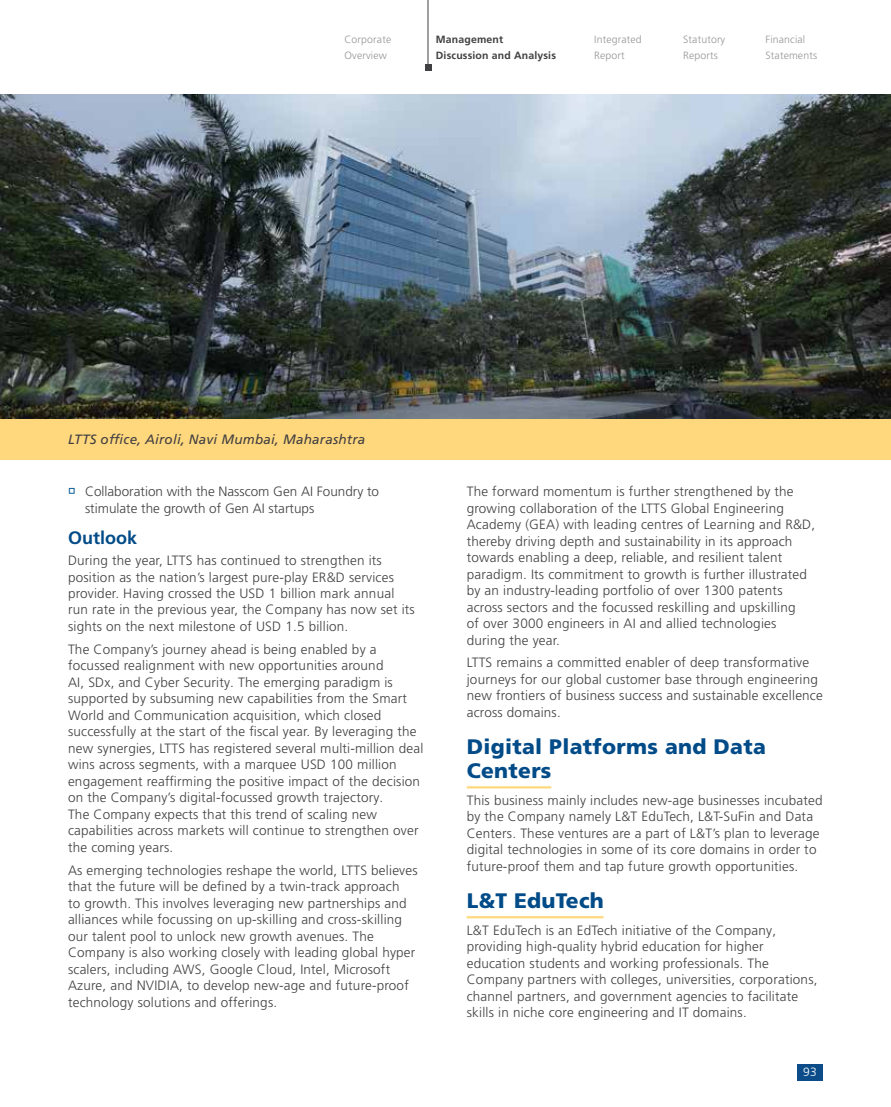
<style>
.page{position:relative;width:891px;height:1107px;background:#fff}
.page>*{position:absolute;margin:0;border:0;box-sizing:border-box;transform-origin:0 0}
.t1{font:900 21px/24px "Frutiger LT Pro";letter-spacing:.015em;color:#004b88}
.t2{font:700 18px "Frutiger LT Pro";color:#004b88}
.t3{font:300 13.5px/16.5px "Frutiger LT Pro";letter-spacing:.015em;color:#414042}
.t4{font:italic 13.5px "Frutiger LT Pro";letter-spacing:.015em;color:#414042}
.t5{font:300 12px "Frutiger LT Pro";color:#fff}
.t6{font:300 10.5px/16.5px "Frutiger LT Pro";letter-spacing:.015em;color:#939598}
.t7{font:700 10.5px/16.5px "Frutiger LT Pro";letter-spacing:.015em;color:#414042}
.s1{color:#005691}
</style>
<div class="page">
<div style="left:0;top:419px;width:891px;height:41px;background:#ffd77d"></div>
<hr style="left:428px;top:0;width:1px;height:64px;background:#414042">
<svg style="left:425px;top:64px;width:6px;height:6px"></svg>
<div style="left:797px;top:1064px;width:26px;height:16px;background:#0c4d89"></div>
<hr style="left:467px;top:786px;width:84px;height:3px;background:#ffd77d">
<hr style="left:467px;top:916px;width:137px;height:2px;background:#ffd77d">
<img style="left:0;top:94px;width:891px;height:325px">
<p class="t7" style="left:436px;top:31px;width:122px">Management<br>Discussion and Analysis</p>
<p class="t6" style="left:766px;top:31px;width:53px">Financial<br>Statements</p>
<p class="t6" style="left:594px;top:31px;width:49px">Integrated<br>Report</p>
<p class="t6" style="left:344px;top:31px;width:48px">Corporate<br>Overview</p>
<p class="t6" style="left:683px;top:31px;width:44px">Statutory<br>Reports</p>
<p class="t4" style="left:68px;top:431px;width:299px">LTTS office, Airoli, Navi Mumbai, Maharashtra</p>
<p class="t3" style="left:85px;top:483px;width:296px;text-indent:-17px"><span class="s1">→</span> Collaboration with the Nasscom Gen AI Foundry to stimulate the growth of Gen AI startups</p>
<h2 class="t2" style="left:68px;top:527px;width:71px">Outlook</h2>
<p class="t3" style="left:68px;top:552px;width:348px">During the year, LTTS has continued to strengthen its position as the nation’s largest pure-play ER&amp;D services provider. Having crossed the USD 1 billion mark annual run rate in the previous year, the Company has now set its sights on the next milestone of USD 1.5 billion.</p>
<p class="t3" style="left:68px;top:641px;width:357px">The Company’s journey ahead is being enabled by a focussed realignment with new opportunities around<br>AI, SDx, and Cyber Security. The emerging paradigm is supported by subsuming new capabilities from the Smart World and Communication acquisition, which closed successfully at the start of the fiscal year. By leveraging the new synergies, LTTS has registered several multi-million deal wins across segments, with a marquee USD 100 million engagement reaffirming the positive impact of the decision on the Company’s digital-focussed growth trajectory.<br>The Company expects that this trend of scaling new capabilities across markets will continue to strengthen over the coming years.</p>
<p class="t3" style="left:68px;top:862px;width:351px">As emerging technologies reshape the world, LTTS believes that the future will be defined by a twin-track approach<br>to growth. This involves leveraging new partnerships and alliances while focussing on up-skilling and cross-skilling our talent pool to unlock new growth avenues. The Company is also working closely with leading global hyper scalers, including AWS, Google Cloud, Intel, Microsoft Azure, and NVIDIA, to develop new-age and future-proof technology solutions and offerings.</p>
<p class="t3" style="left:467px;top:483px;width:350px">The forward momentum is further strengthened by the growing collaboration of the LTTS Global Engineering Academy (GEA) with leading centres of Learning and R&amp;D, thereby driving depth and sustainability in its approach towards enabling a deep, reliable, and resilient talent paradigm. Its commitment to growth is further illustrated by an industry-leading portfolio of over 1300 patents across sectors and the focussed reskilling and upskilling<br>of over 3000 engineers in AI and allied technologies during the year.</p>
<p class="t3" style="left:467px;top:655px;width:358px">LTTS remains a committed enabler of deep transformative journeys for our global customer base through engineering new frontiers of business success and sustainable excellence across domains.</p>
<h1 class="t1" style="left:467px;top:734px;width:301px">Digital Platforms and Data<br>Centers</h1>
<p class="t3" style="left:467px;top:792px;width:357px">This business mainly includes new-age businesses incubated by the Company namely L&amp;T EduTech, L&amp;T-SuFin and Data Centers. These ventures are a part of L&amp;T’s plan to leverage digital technologies in some of its core domains in order to future-proof them and tap future growth opportunities.</p>
<h1 class="t1" style="left:467px;top:888px;width:139px">L&amp;T EduTech</h1>
<p class="t3" style="left:467px;top:922px;width:352px">L&amp;T EduTech is an EdTech initiative of the Company, providing high-quality hybrid education for higher education students and working professionals. The Company partners with colleges, universities, corporations, channel partners, and government agencies to facilitate skills in niche core engineering and IT domains.</p>
<p class="t5" style="left:803px;top:1065px;width:15px">93</p>
</div>
